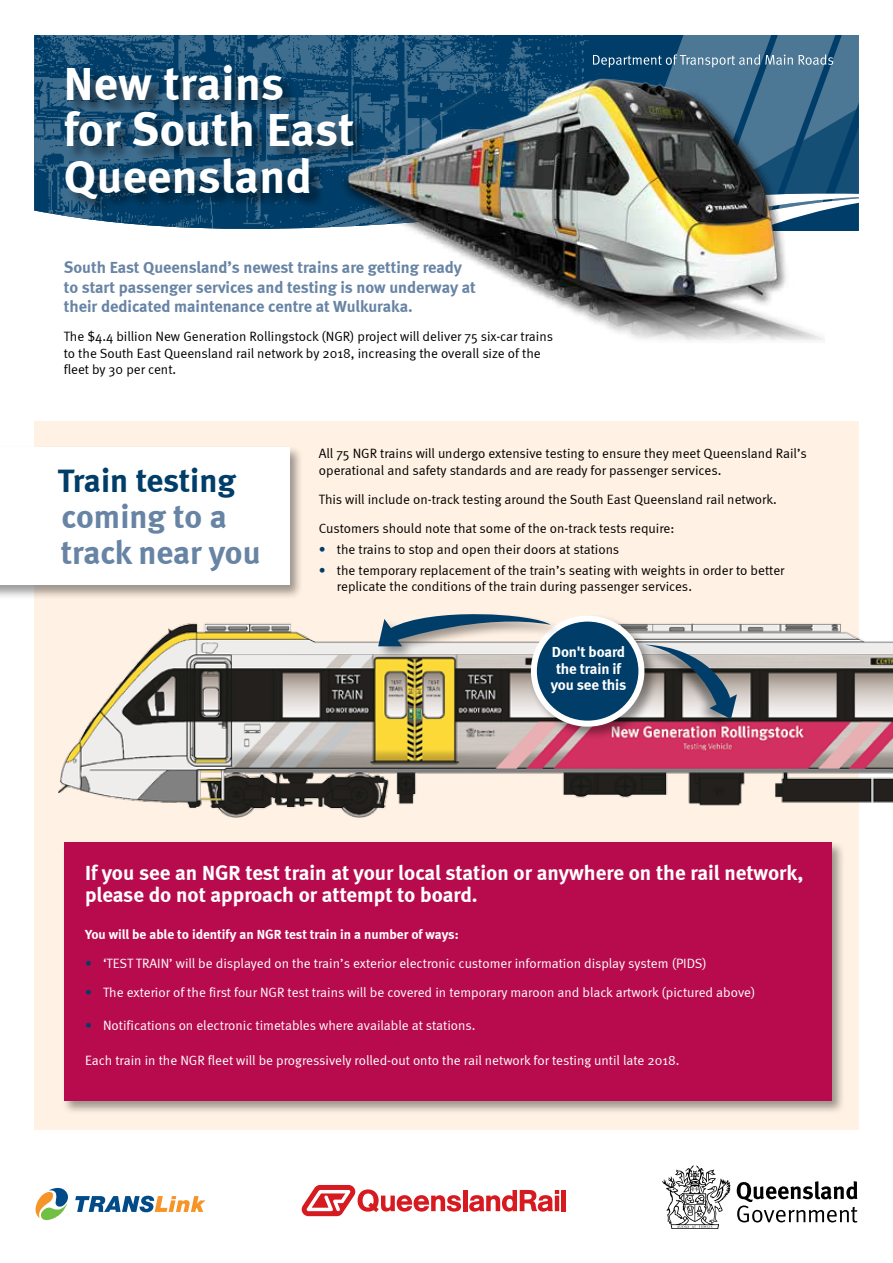
<style>
.page{position:relative;width:893px;height:1263px;background:#fff}
.page>*{position:absolute;margin:0;border:0;box-sizing:border-box;transform-origin:0 0}
.t1{font:700 47.55px/46.5px "Meta";letter-spacing:.01em;color:#fff}
.t2{font:700 33.3px/36px "Meta";color:#6884a5}
.t3{font:700 33.3px "Meta";letter-spacing:-.005em;color:#003e69}
.t4{font:700 21px/22.5px "Meta";color:#fff}
.t5{font:700 16.5px/19.5px "Meta";color:#6884a5}
.t6{font:700 15px/16.5px "Meta";letter-spacing:-.01em;color:#fff;text-align:center}
.t7{font:13.5px/16.5px "Meta Normal";color:#000}
.t8{font:13.5px "Meta Normal";color:#fff}
.t9{font:700 13.5px "Meta";color:#fff}
.s1{color:#003e69}
</style>
<div class="page">
<div style="left:34px;top:421px;width:825px;height:708px;background:#fff1e3"></div>
<img style="left:34px;top:35px;width:559px;height:194px">
<img style="left:319px;top:65px;width:506px;height:276px">
<div style="left:66px;top:66px;width:304px;height:149px;background:#000;opacity:.5"></div>
<svg style="left:593px;top:35px;width:266px;height:197px;background:#526c76"></svg>
<div style="left:0;top:445px;width:303px;height:154px;background:#000;opacity:.39"></div>
<div style="left:0;top:448px;width:289px;height:137px;background:#fff"></div>
<img style="left:58px;top:623px;width:835px;height:195px">
<div style="left:529px;top:614px;width:129px;height:127px;background:#000;opacity:.39"></div>
<div style="left:534px;top:619px;width:107px;height:105px;background:#003e69;border-radius:50%"></div>
<div style="left:531px;top:616px;width:113px;height:111px;border:6px solid #fff;border-radius:50%"></div>
<div style="left:376px;top:612px;width:187px;height:48px;background:#000;opacity:.39"></div>
<svg style="left:378px;top:612px;width:173px;height:34px"></svg>
<div style="left:631px;top:640px;width:106px;height:90px;background:#000;opacity:.39"></div>
<svg style="left:645px;top:644px;width:92px;height:75px;background:#828a8e"></svg>
<div style="left:62px;top:840px;width:784px;height:275px;background:#000;opacity:.39"></div>
<div style="left:64px;top:842px;width:767px;height:258px;background:#b80b4d"></div>
<svg style="left:302px;top:1185px;width:159px;height:31px"></svg>
<hr style="left:463px;top:1190px;width:4px;height:21px;background:#d71920">
<svg style="left:469px;top:1190px;width:90px;height:21px"></svg>
<hr style="left:555px;top:1195px;width:4px;height:16px;background:#d71920">
<hr style="left:562px;top:1190px;width:4px;height:21px;background:#d71920">
<svg style="left:36px;top:1188px;width:170px;height:32px"></svg>
<svg style="left:737px;top:1181px;width:120px;height:41px"></svg>
<svg style="left:662px;top:1165px;width:68px;height:64px"></svg>
<h1 class="t1" style="left:64px;top:59px;width:292px">New trains<br>for South East<br>Queensland</h1>
<p class="t5" style="left:64px;top:258px;width:414px">South East Queensland’s newest trains are getting ready to start passenger services and testing is now underway at their dedicated maintenance centre at Wulkuraka.</p>
<p class="t7" style="left:64px;top:328px;width:491px">The $4.4 billion New Generation Rollingstock (NGR) project will deliver 75 six-car trains to the South East Queensland rail network by 2018, increasing the overall size of the fleet by 30 per cent.</p>
<h2 class="t3" style="left:58px;top:461px;width:180px">Train testing</h2>
<h2 class="t2" style="left:61px;top:498px;width:201px">coming to a track near you</h2>
<p class="t7" style="left:319px;top:445px;width:489px">All 75 NGR trains will undergo extensive testing to ensure they meet Queensland Rail’s operational and safety standards and are ready for passenger services.</p>
<p class="t7" style="left:319px;top:484px;width:459px;line-height:29.2px">This will include on-track testing around the South East Queensland rail network.<br>Customers should note that some of the on-track tests require:</p>
<p class="t7" style="left:319px;top:541px;width:302px"><span class="s1">•</span> the trains to stop and open their doors at stations</p>
<p class="t7" style="left:337px;top:562px;width:449px;text-indent:-18px"><span class="s1">•</span> the temporary replacement of the train’s seating with weights in order to better replicate the conditions of the train during passenger services.</p>
<p class="t6" style="left:551px;top:644px;width:77px">Don't board the train if you see this</p>
<h3 class="t4" style="left:85px;top:861px;width:720px">If you see an NGR test train at your local station or anywhere on the rail network, please do not approach or attempt to board.</h3>
<p class="t9" style="left:85px;top:926px;width:375px">You will be able to identify an NGR test train in a number of ways:</p>
<p class="t8" style="left:85px;top:955px;width:623px"><span class="s1">•</span> ‘TEST TRAIN’ will be displayed on the train’s exterior electronic customer information display system (PIDS)</p>
<p class="t8" style="left:85px;top:985px;width:672px"><span class="s1">•</span> The exterior of the first four NGR test trains will be covered in temporary maroon and black artwork (pictured above)</p>
<p class="t8" style="left:85px;top:1017px;width:392px"><span class="s1">•</span> Notifications on electronic timetables where available at stations.</p>
<p class="t8" style="left:85px;top:1052px;width:596px">Each train in the NGR fleet will be progressively rolled-out onto the rail network for testing until late 2018.</p>
</div>
